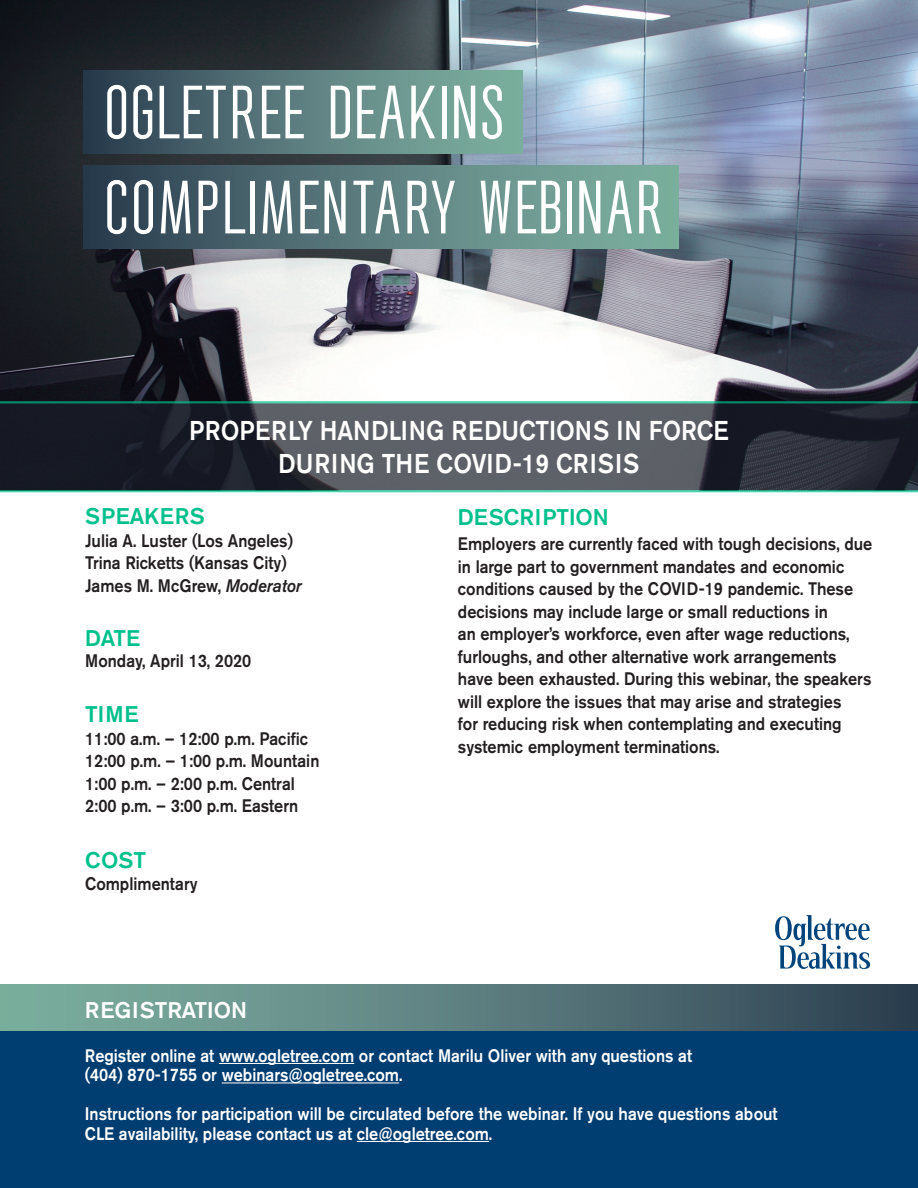
<style>
.page{position:relative;width:918px;height:1188px;background:#fff}
.page>*{position:absolute;margin:0;border:0;box-sizing:border-box;transform-origin:0 0}
.t1{font:63.15px "Wearetrippin Short";color:#fff}
.t2{font:500 27px "Akzidenz Grotesk BE";color:#fff;scale:.9 1}
.t3{font:500 27px "Akzidenz Grotesk BE";letter-spacing:.04em;color:#fff;scale:.9 1}
.t4{font:500 22.5px "Akzidenz Grotesk BE";color:#00c08c}
.t5{font:500 22.5px "Akzidenz Grotesk BE";color:#fff}
.t6{font:500 22.5px "Akzidenz Grotesk BE";letter-spacing:.02em;color:#00c08c}
.t7{font:500 18px/22.5px "Akzidenz Grotesk BE";color:#231f20;scale:.9 1}
.t8{font:500 18px/19.5px "Akzidenz Grotesk BE";color:#fff;scale:.9 1}
.s1{font-style:italic}
</style>
<div class="page">
<img style="left:0;top:0;width:918px;height:401px">
<svg style="left:0;top:401px;width:918px;height:91px;background:#394249"></svg>
<div style="left:84px;top:70px;width:439px;height:83px;background:linear-gradient(to right,#2e3f52,#84b8a6)"></div>
<div style="left:84px;top:166px;width:594px;height:82px;background:linear-gradient(to right,#2e3f52,#84b7a6)"></div>
<div style="left:0;top:1029px;width:918px;height:159px;background:#003d71"></div>
<div style="left:0;top:985px;width:918px;height:46px;background:linear-gradient(to right,#83b7a5,#314355)"></div>
<hr style="left:219px;top:1063px;width:135px;height:1px;background:#fff">
<hr style="left:222px;top:1083px;width:177px;height:1px;background:#fff">
<hr style="left:357px;top:1141px;width:132px;height:1px;background:#fff">
<svg style="left:775px;top:915px;width:95px;height:54px"></svg>
<p class="t1" style="left:104px;top:71px;width:403px">OGLETREE DEAKINS</p>
<p class="t1" style="left:104px;top:166px;width:562px">COMPLIMENTARY WEBINAR</p>
<p class="t2" style="left:189px;top:414px;width:601px">PROPERLY HANDLING REDUCTIONS IN FORCE</p>
<p class="t3" style="left:279px;top:447px;width:402px">DURING THE COVID-19 CRISIS</p>
<p class="t6" style="left:85px;top:503px;width:121px">SPEAKERS</p>
<p class="t7" style="left:85px;top:529px;width:232px">Julia A. Luster (Los Angeles)</p>
<p class="t7" style="left:85px;top:551px;width:225px">Trina Ricketts (Kansas City)</p>
<p class="t7" style="left:85px;top:574px;width:242px">James M. McGrew, <span class="s1">Moderator</span></p>
<p class="t4" style="left:85px;top:624px;width:56px">DATE</p>
<p class="t7" style="left:85px;top:649px;width:186px">Monday, April 13, 2020</p>
<p class="t4" style="left:85px;top:701px;width:55px">TIME</p>
<p class="t7" style="left:85px;top:727px;width:249px">11:00 a.m. – 12:00 p.m. Pacific</p>
<p class="t7" style="left:85px;top:749px;width:262px">12:00 p.m. – 1:00 p.m. Mountain</p>
<p class="t7" style="left:85px;top:772px;width:234px">1:00 p.m. – 2:00 p.m. Central</p>
<p class="t7" style="left:85px;top:794px;width:238px">2:00 p.m. – 3:00 p.m. Eastern</p>
<p class="t4" style="left:85px;top:846px;width:62px">COST</p>
<p class="t7" style="left:85px;top:872px;width:126px">Complimentary</p>
<p class="t4" style="left:458px;top:503px;width:152px">DESCRIPTION</p>
<p class="t7" style="left:458px;top:532px;width:462px">Employers are currently faced with tough decisions, due in large part to government mandates and economic conditions caused by the COVID-19 pandemic. These decisions may include large or small reductions in<br>an employer’s workforce, even after wage reductions, furloughs, and other alternative work arrangements have been exhausted. During this webinar, the speakers will explore the issues that may arise and strategies<br>for reducing risk when contemplating and executing systemic employment terminations.</p>
<p class="t5" style="left:85px;top:997px;width:164px">REGISTRATION</p>
<p class="t8" style="left:85px;top:1045px;width:676px">Register online at www.ogletree.com or contact Marilu Oliver with any questions at</p>
<p class="t8" style="left:85px;top:1065px;width:354px">(404) 870-1755 or webinars@ogletree.com.</p>
<p class="t8" style="left:85px;top:1104px;width:771px">Instructions for participation will be circulated before the webinar. If you have questions about<br>CLE availability, please contact us at cle@ogletree.com.</p>
</div>
